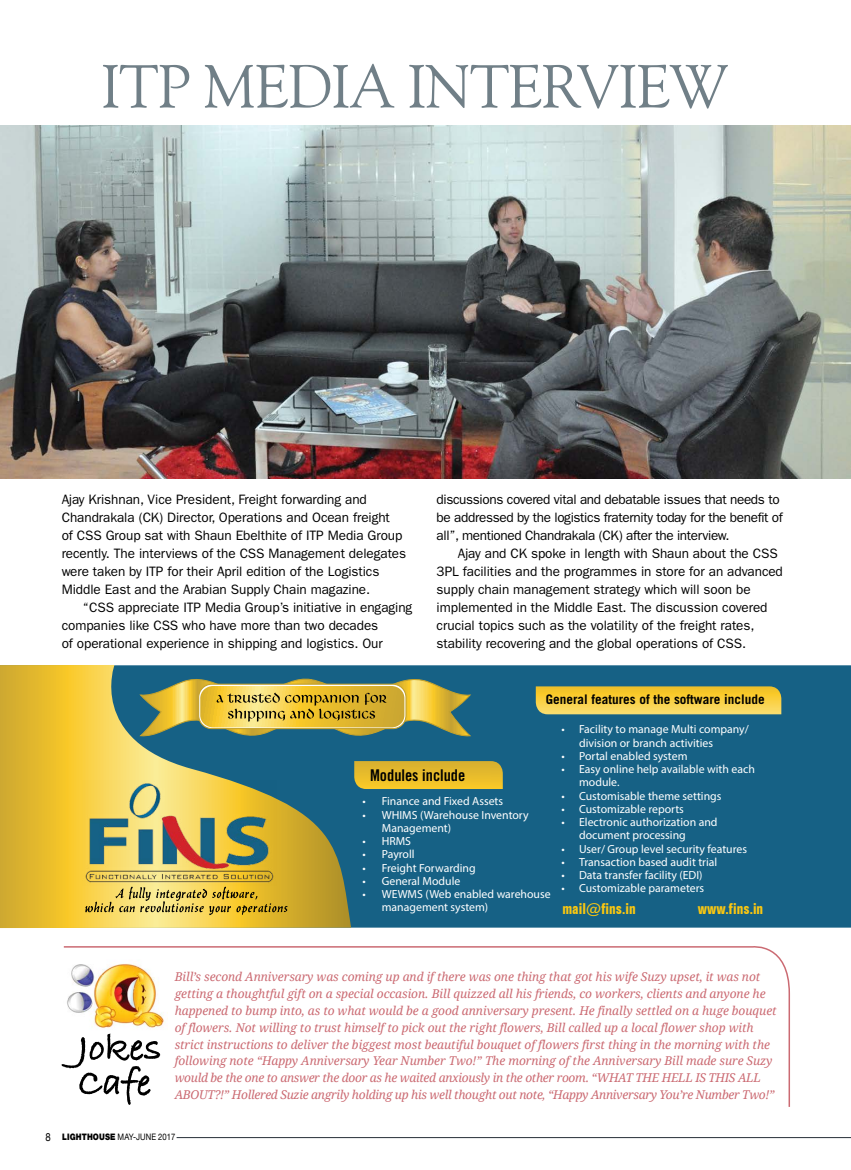
<style>
.page{position:relative;width:851px;height:1170px;background:#fff}
.page>*{position:absolute;margin:0;border:0;box-sizing:border-box;transform-origin:0 0}
.t1{font:60.9px "Goudy Old Style BT";letter-spacing:-.02em;color:#707f87}
.t2{font:16.2px "Trade Gothic LT Std Bd Cn 20";color:#000}
.t3{font:700 condensed 15.15px "Folio BT";color:#fac711}
.t4{font:13.65px/18px "ITC Franklin Gothic Std";letter-spacing:-.005em;color:#000}
.t5{font:13.65px/18px "ITC Franklin Gothic Std";letter-spacing:-.025em;color:#000}
.t6{font:700 13.2px "Trade Gothic";color:#000}
.t7{font:italic 12.15px/16.8px "Droid Serif";letter-spacing:-.005em;color:#cb6a72}
.t8{font:11.7px/13.2px "Myriad Pro";color:#fff}
.t9{font:9px "Helvetica Neue Cyr";letter-spacing:.005em;color:#000;scale:.85 1}
.s1{font-family:"Helvetica Neue";font-size:11.25px}
.s2{font-weight:900}
</style>
<div class="page">
<hr style="left:176px;top:1137px;width:674px;height:1px;background:#262f38">
<img style="left:0;top:125px;width:850px;height:353px">
<svg style="left:62px;top:946px;width:728px;height:161px"></svg>
<div style="left:351px;top:665px;width:499px;height:262px;background:#166185"></div>
<svg style="left:535px;top:686px;width:246px;height:28px;background:#f2cc44"></svg>
<svg style="left:354px;top:761px;width:148px;height:28px;background:#e4ba2d"></svg>
<svg style="left:351px;top:675px;width:121px;height:64px;background:#909556"></svg>
<svg style="left:0;top:665px;width:351px;height:262px;background:#a6a151"></svg>
<img style="left:82px;top:780px;width:195px;height:105px">
<svg style="left:85px;top:886px;width:202px;height:29px;background:#cfb34b"></svg>
<h1 class="t1" style="left:101px;top:49px;width:629px">ITP MEDIA INTERVIEW</h1>
<p class="t4" style="left:62px;top:490px;width:346px">Ajay Krishnan, Vice President, Freight forwarding and Chandrakala (CK) Director, Operations and Ocean freight<br>of CSS Group sat with Shaun Ebelthite of ITP Media Group recently. The interviews of the CSS Management delegates were taken by ITP for their April edition of the Logistics Middle East and the Arabian Supply Chain magazine.</p>
<p class="t4" style="left:62px;top:598px;width:352px;text-indent:21px">“CSS appreciate ITP Media Group’s initiative in engaging companies like CSS who have more than two decades<br>of operational experience in shipping and logistics. Our</p>
<p class="t5" style="left:436px;top:490px;width:348px">discussions covered vital and debatable issues that needs to be addressed by the logistics fraternity today for the benefit of all”, mentioned Chandrakala (CK) after the interview.</p>
<p class="t4" style="left:436px;top:544px;width:348px;text-indent:21px">Ajay and CK spoke in length with Shaun about the CSS 3PL facilities and the programmes in store for an advanced supply chain management strategy which will soon be implemented in the Middle East. The discussion covered crucial topics such as the volatility of the freight rates, stability recovering and the global operations of CSS.</p>
<p class="t6" style="left:546px;top:691px;width:220px">General features of the software include</p>
<h2 class="t2" style="left:370px;top:765px;width:97px">Modules include</h2>
<p class="t8" style="left:362px;top:794px;width:142px">• Finance and Fixed Assets</p>
<p class="t8" style="left:382px;top:807px;width:148px;text-indent:-19px">• WHIMS (Warehouse Inventory<br>Management)</p>
<p class="t8" style="left:362px;top:834px;width:50px">• HRMS</p>
<p class="t8" style="left:362px;top:847px;width:53px">• Payroll</p>
<p class="t8" style="left:362px;top:860px;width:114px">• Freight Forwarding</p>
<p class="t8" style="left:362px;top:874px;width:99px">• General Module</p>
<p class="t8" style="left:382px;top:887px;width:170px;text-indent:-19px">• WEWMS (Web enabled warehouse management system)</p>
<p class="t8" style="left:579px;top:722px;width:171px;text-indent:-18px">• Facility to manage Multi company/ division or branch activities</p>
<p class="t8" style="left:561px;top:749px;width:128px">• Portal enabled system</p>
<p class="t8" style="left:579px;top:762px;width:177px;text-indent:-18px">• Easy online help available with each module.</p>
<p class="t8" style="left:561px;top:788px;width:161px">• Customisable theme settings</p>
<p class="t8" style="left:561px;top:802px;width:124px">• Customizable reports</p>
<p class="t8" style="left:579px;top:815px;width:140px;text-indent:-18px">• Electronic authorization and document processing</p>
<p class="t8" style="left:561px;top:841px;width:187px">• User/ Group level security features</p>
<p class="t8" style="left:561px;top:855px;width:157px">• Transaction based audit trial</p>
<p class="t8" style="left:561px;top:868px;width:143px">• Data transfer facility (EDI)</p>
<p class="t8" style="left:561px;top:881px;width:144px">• Customizable parameters</p>
<p class="t3" style="left:562px;top:899px;width:75px">mail@fins.in</p>
<p class="t3" style="left:697px;top:899px;width:67px">www.fins.in</p>
<p class="t7" style="left:175px;top:968px;width:603px">Bill’s second Anniversary was coming up and if there was one thing that got his wife Suzy upset, it was not getting a thoughtful gift on a special occasion. Bill quizzed all his friends, co workers, clients and anyone he happened to bump into, as to what would be a good anniversary present. He finally settled on a huge bouquet of flowers. Not willing to trust himself to pick out the right flowers, Bill called up a local flower shop with strict instructions to deliver the biggest most beautiful bouquet of flowers first thing in the morning with the following note “Happy Anniversary Year Number Two!” The morning of the Anniversary Bill made sure Suzy would be the one to answer the door as he waited anxiously in the other room. “WHAT THE HELL IS THIS ALL ABOUT?!” Hollered Suzie angrily holding up his well thought out note, “Happy Anniversary You’re Number Two!”</p>
<p class="t9" style="left:46px;top:1132px;width:154px"><span class="s1">8</span> <span class="s2">LIGHTHOUSE</span> MAY-JUNE 2017</p>
</div>
